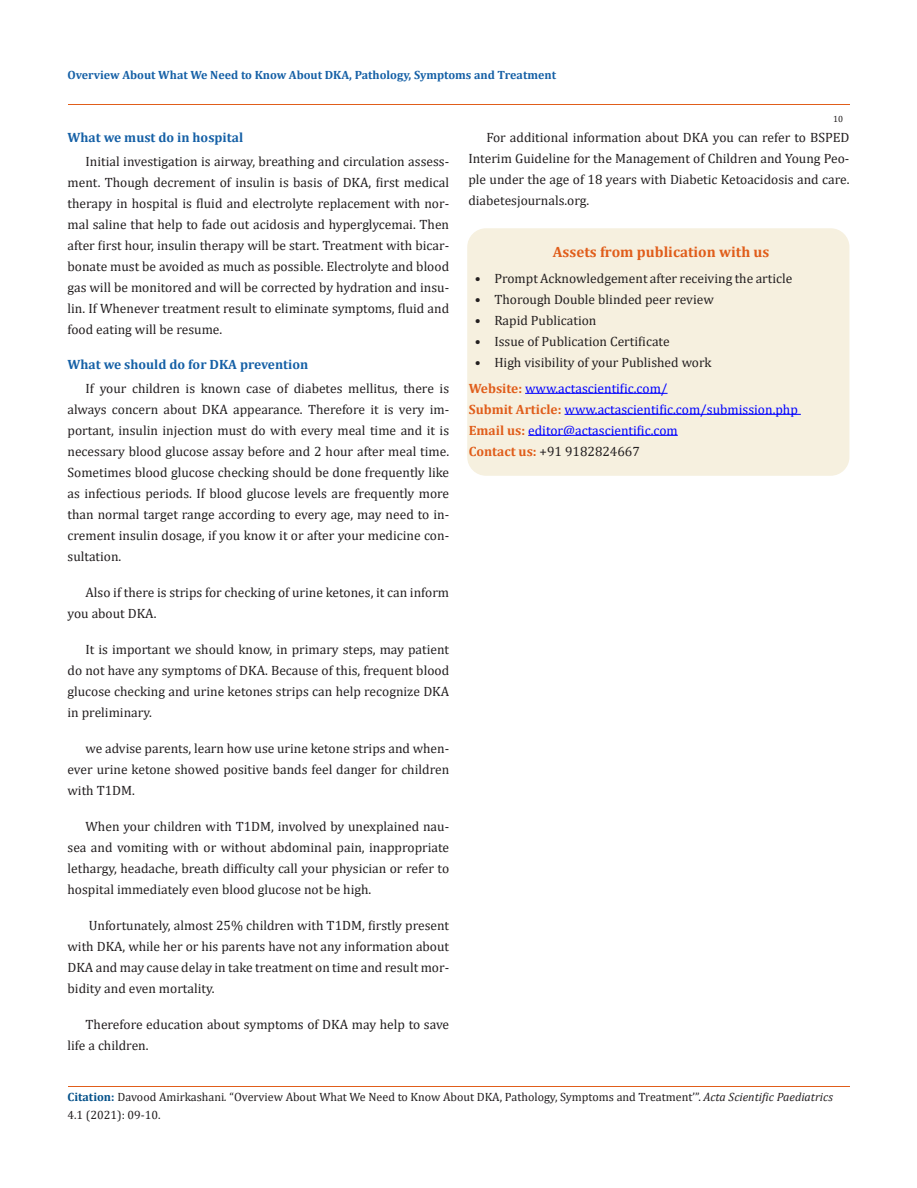
<style>
.page{position:relative;width:917px;height:1188px;background:#fff}
.page>*{position:absolute;margin:0;border:0;box-sizing:border-box;transform-origin:0 0}
.t1{font:700 15px "Cambria";color:#e05d1a}
.List_Paragraph{font:13.5px/21px "Cambria";color:#231f20;text-align:justify}
.t2{font:13.5px "Cambria";color:#00f}
.List_Paragraph-2{font:700 13.5px "Cambria";color:#1560a6}
.t3{font:12px/18px "Cambria";color:#231f20}
.t4{font:700 12px "Cambria";color:#1560a6}
.t5{font:9px "Cambria";color:#231f20}
.s1{font-weight:700;color:#e05d1a}
.s2{font-weight:700;color:#035089}
.s3{font-style:italic}
</style>
<div class="page">
<div style="left:468px;top:229px;width:380px;height:246px;background:#f6f0df;border-radius:18px"></div>
<div style="left:467px;top:228px;width:382px;height:248px;border:2px solid #f6f0df;border-radius:18px"></div>
<hr style="left:525px;top:393px;width:142px;height:1px;background:#00f">
<hr style="left:564px;top:414px;width:236px;height:1px;background:#00f">
<hr style="left:528px;top:435px;width:149px;height:1px;background:#00f">
<hr style="left:68px;top:104px;width:781px;height:1px;background:#e05d1a">
<hr style="left:68px;top:1086px;width:781px;height:1px;background:#e05d1a">
<p class="t4" style="left:68px;top:67px;width:490px">Overview About What We Need to Know About DKA, Pathology, Symptoms and Treatment</p>
<p class="t5" style="left:833px;top:114px;width:11px">10</p>
<p class="List_Paragraph-2" style="left:68px;top:128px;width:177px">What we must do in hospital</p>
<p class="List_Paragraph" style="left:68px;top:151px;width:383px;text-indent:18px">Initial investigation is airway, breathing and circulation assess&shy;ment. Though decrement of insulin is basis of DKA, first medical therapy in hospital is fluid and electrolyte replacement with nor&shy;mal saline that help to fade out acidosis and hyperglycemai. Then after first hour, insulin therapy will be start. Treatment with bicar&shy;bonate must be avoided as much as possible. Electrolyte and blood gas will be monitored and will be corrected by hydration and insu&shy;lin. If Whenever treatment result to eliminate symptoms, fluid and food eating will be resume.</p>
<p class="List_Paragraph-2" style="left:68px;top:355px;width:242px">What we should do for DKA prevention</p>
<p class="List_Paragraph" style="left:68px;top:378px;width:383px;text-indent:18px">If your children is known case of diabetes mellitus, there is always concern about DKA appearance. Therefore it is very im&shy;portant, insulin injection must do with every meal time and it is necessary blood glucose assay before and 2 hour after meal time.<br>Sometimes blood glucose checking should be done frequently like as infectious periods. If blood glucose levels are frequently more than normal target range according to every age, may need to in&shy;crement insulin dosage, if you know it or after your medicine con&shy;sultation.</p>
<p class="List_Paragraph" style="left:68px;top:582px;width:383px;text-indent:18px">Also if there is strips for checking of urine ketones, it can inform you about DKA.</p>
<p class="List_Paragraph" style="left:68px;top:639px;width:383px;text-indent:18px">It is important we should know, in primary steps, may patient do not have any symptoms of DKA. Because of this, frequent blood glucose checking and urine ketones strips can help recognize DKA in preliminary.</p>
<p class="List_Paragraph" style="left:68px;top:738px;width:383px;text-indent:18px">we advise parents, learn how use urine ketone strips and when&shy;ever urine ketone showed positive bands feel danger for children with T1DM.</p>
<p class="List_Paragraph" style="left:68px;top:816px;width:383px;text-indent:18px">When your children with T1DM, involved by unexplained nau&shy;sea and vomiting with or without abdominal pain, inappropriate lethargy, headache, breath difficulty call your physician or refer to hospital immediately even blood glucose not be high.</p>
<p class="List_Paragraph" style="left:68px;top:915px;width:383px;text-indent:21px">Unfortunately, almost 25% children with T1DM, firstly present with DKA, while her or his parents have not any information about DKA and may cause delay in take treatment on time and result mor&shy;bidity and even mortality.</p>
<p class="List_Paragraph" style="left:68px;top:1014px;width:383px;text-indent:18px">Therefore education about symptoms of DKA may help to save life a children.</p>
<p class="List_Paragraph" style="left:468px;top:127px;width:382px;text-indent:18px">For additional information about DKA you can refer to BSPED Interim Guideline for the Management of Children and Young Peo&shy;ple under the age of 18 years with Diabetic Ketoacidosis and care. diabetesjournals.org.</p>
<p class="t1" style="left:553px;top:241px;width:218px">Assets from publication with us</p>
<p class="List_Paragraph" style="left:475px;top:268px;width:319px">• Prompt Acknowledgement after receiving the article</p>
<p class="List_Paragraph" style="left:475px;top:289px;width:240px">• Thorough Double blinded peer review</p>
<p class="List_Paragraph" style="left:475px;top:310px;width:123px">• Rapid Publication</p>
<p class="List_Paragraph" style="left:475px;top:331px;width:196px">• Issue of Publication Certificate</p>
<p class="List_Paragraph" style="left:475px;top:352px;width:238px">• High visibility of your Published work</p>
<p class="t2" style="left:468px;top:380px;width:200px"><span class="s1">Website:</span> www.actascientific.com/</p>
<p class="t2" style="left:468px;top:401px;width:330px"><span class="s1">Submit Article:</span> www.actascientific.com/submission.php</p>
<p class="t2" style="left:468px;top:422px;width:210px"><span class="s1">Email us:</span> editor@actascientific.com</p>
<p class="List_Paragraph" style="left:468px;top:440px;width:173px"><span class="s1">Contact us:</span> +91 9182824667</p>
<p class="t3" style="left:68px;top:1088px;width:767px"><span class="s2">Citation:</span> Davood Amirkashani<span class="s3">.</span> “Overview About What We Need to Know About DKA, Pathology, Symptoms and Treatment’”. <span class="s3">Acta Scientific Paediatrics<br></span>4.1 (2021): 09-10.</p>
</div>
